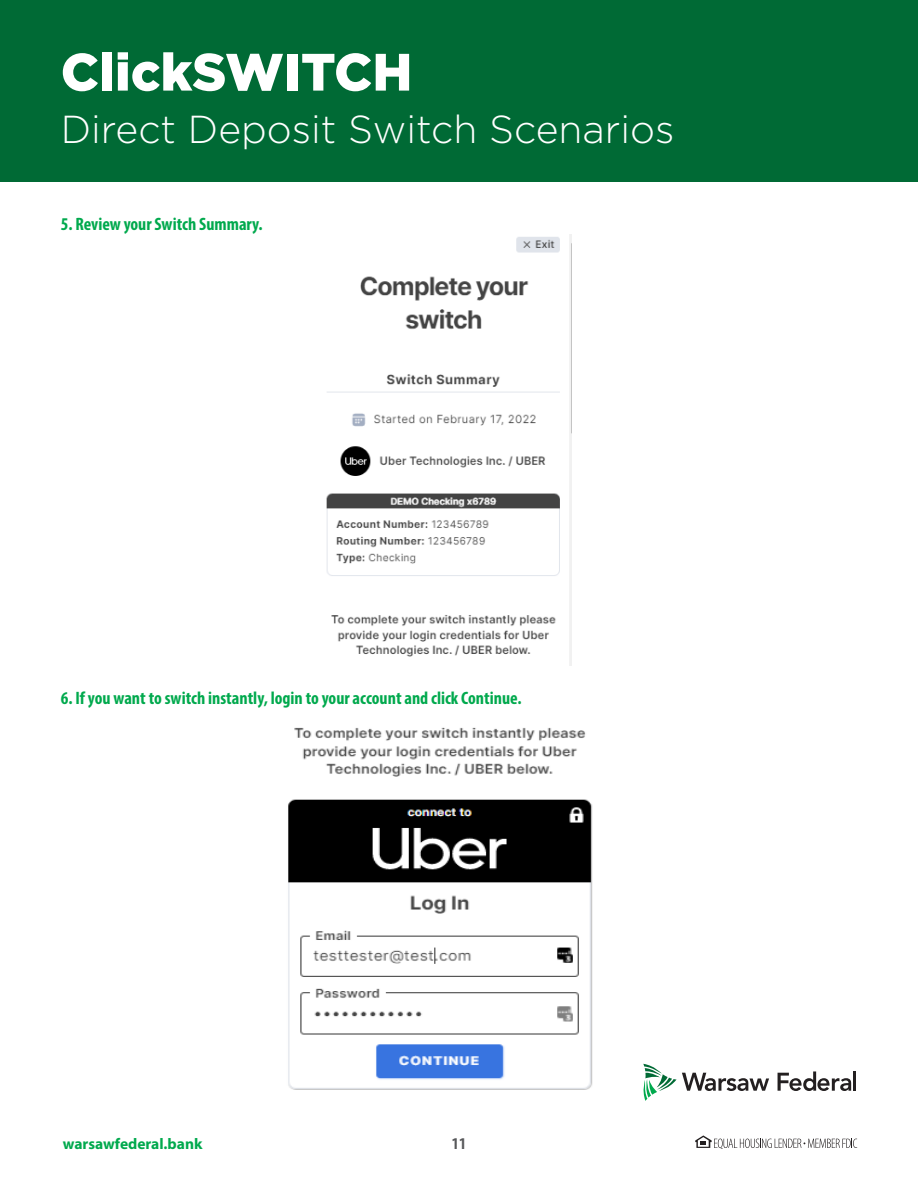
<style>
.page{position:relative;width:918px;height:1188px;background:#fff}
.page>*{position:absolute;margin:0;border:0;box-sizing:border-box;transform-origin:0 0}
.t1{font:900 52.5px "Gotham";color:#fff}
.t2{font:300 39px "Gotham";color:#fff}
.t3{font:700 condensed 18px "Myriad Pro";color:#00a94d}
.t4{font:700 condensed 16.5px "Myriad Pro";color:#57585a}
.t5{font:700 15.45px "Myriad Pro";color:#00a94d}
</style>
<div class="page">
<div style="left:0;top:0;width:918px;height:181px;background:#006a35"></div>
<svg style="left:643px;top:1064px;width:126px;height:37px"></svg>
<svg style="left:778px;top:1071px;width:73px;height:20px"></svg>
<hr style="left:853px;top:1071px;width:3px;height:20px;background:#231f20">
<svg style="left:695px;top:1135px;width:162px;height:14px"></svg>
<img style="left:326px;top:234px;width:246px;height:431px">
<img style="left:288px;top:727px;width:305px;height:362px">
<h1 class="t1" style="left:61px;top:36px;width:353px">ClickSWITCH</h1>
<h2 class="t2" style="left:61px;top:104px;width:615px">Direct Deposit Switch Scenarios</h2>
<p class="t3" style="left:61px;top:212px;width:204px">5. Review your Switch Summary.</p>
<p class="t3" style="left:61px;top:687px;width:463px">6. If you want to switch instantly, login to your account and click Continue.</p>
<p class="t5" style="left:63px;top:1133px;width:141px">warsawfederal.bank</p>
<p class="t4" style="left:452px;top:1133px;width:16px">11</p>
</div>
